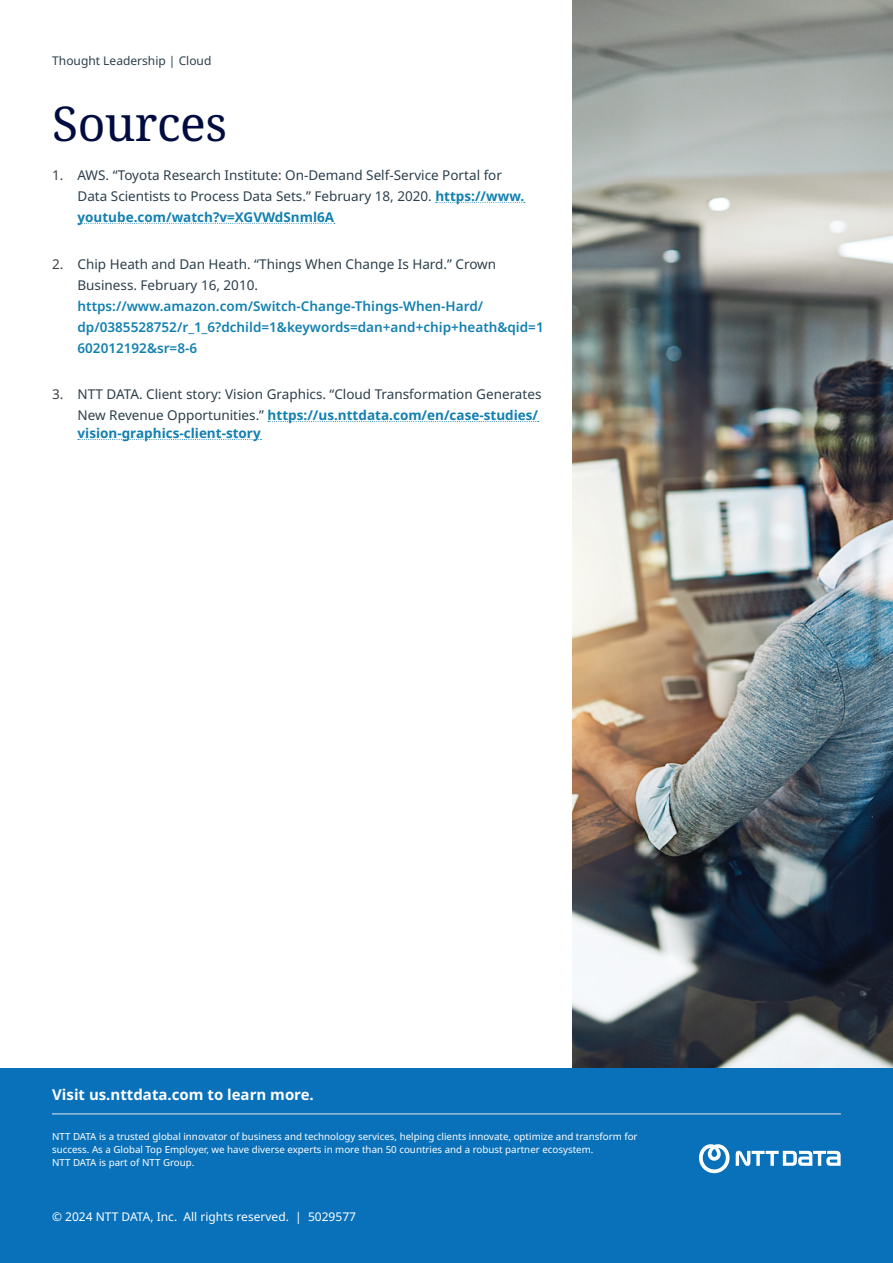
<style>
.page{position:relative;width:893px;height:1263px;background:#fff}
.page>*{position:absolute;margin:0;border:0;box-sizing:border-box;transform-origin:0 0}
.t1{font:48px "Noto Serif";letter-spacing:-.01em;color:#000c40}
.t2{font:700 15px "Noto Sans";color:#fff}
.t3{font:13.5px/21px "Noto Sans";color:#2c3f4c}
.t4{font:600 13.5px/21px "Noto Sans";color:#1280b0}
.t5{font:700 13.5px "Noto Sans";color:#1280b0}
.t6{font:12px "Noto Sans";color:#fff}
.t7{font:12px "Noto Sans";color:#2c3f4c}
.t8{font:9.75px/12.8px "Noto Sans";color:#fff}
.s1{color:#414042}
.s2{font-weight:700;color:#1280b0}
</style>
<div class="page">
<img style="left:572px;top:0;width:321px;height:1068px">
<div style="left:0;top:1068px;width:893px;height:195px;background:#0971ba"></div>
<hr style="left:52px;top:1114px;width:789px;height:1px;background:#eaeaea">
<svg style="left:699px;top:1144px;width:31px;height:29px"></svg>
<svg style="left:736px;top:1151px;width:105px;height:15px"></svg>
<svg style="left:436px;top:202px;width:89px;height:1px"></svg>
<svg style="left:78px;top:223px;width:257px;height:1px"></svg>
<svg style="left:268px;top:421px;width:271px;height:1px"></svg>
<svg style="left:78px;top:439px;width:183px;height:1px"></svg>
<p class="t7" style="left:52px;top:54px;width:161px">Thought Leadership | Cloud</p>
<h1 class="t1" style="left:52px;top:90px;width:176px">Sources</h1>
<p class="t3" style="left:78px;top:165px;width:448px;text-indent:-26px"><span class="s1">1.</span> AWS. “Toyota Research Institute: On-Demand Self-Service Portal for<br>Data Scientists to Process Data Sets.” February 18, 2020. <span class="s2">https://www. youtube.com/watch?v=XGVWdSnml6A</span></p>
<p class="t3" style="left:78px;top:253px;width:420px;text-indent:-26px"><span class="s1">2.</span> Chip Heath and Dan Heath. “Things When Change Is Hard.” Crown<br>Business. February 16, 2010.</p>
<p class="t4" style="left:78px;top:295px;width:468px">https://www.amazon.com/Switch-Change-Things-When-Hard/ dp/0385528752/r_1_6?dchild=1&amp;keywords=dan+and+chip+heath&amp;qid=1<br>602012192&amp;sr=8-6</p>
<p class="t3" style="left:52px;top:384px;width:491px;text-align:right"><span class="s1">3.</span> NTT DATA. Client story: Vision Graphics. “Cloud Transformation Generates<br>New Revenue Opportunities.” <span class="s2">https://us.nttdata.com/en/case-studies/</span></p>
<p class="t5" style="left:78px;top:426px;width:185px">vision-graphics-client-story</p>
<p class="t2" style="left:52px;top:1086px;width:263px">Visit us.nttdata.com to learn more.</p>
<p class="t8" style="left:52px;top:1130px;width:587px">NTT DATA is a trusted global innovator of business and technology services, helping clients innovate, optimize and transform for success. As a Global Top Employer, we have diverse experts in more than 50 countries and a robust partner ecosystem.<br>NTT DATA is part of NTT Group.</p>
<p class="t6" style="left:52px;top:1210px;width:305px">© 2024 NTT DATA, Inc. All rights reserved. | 5029577</p>
</div>
